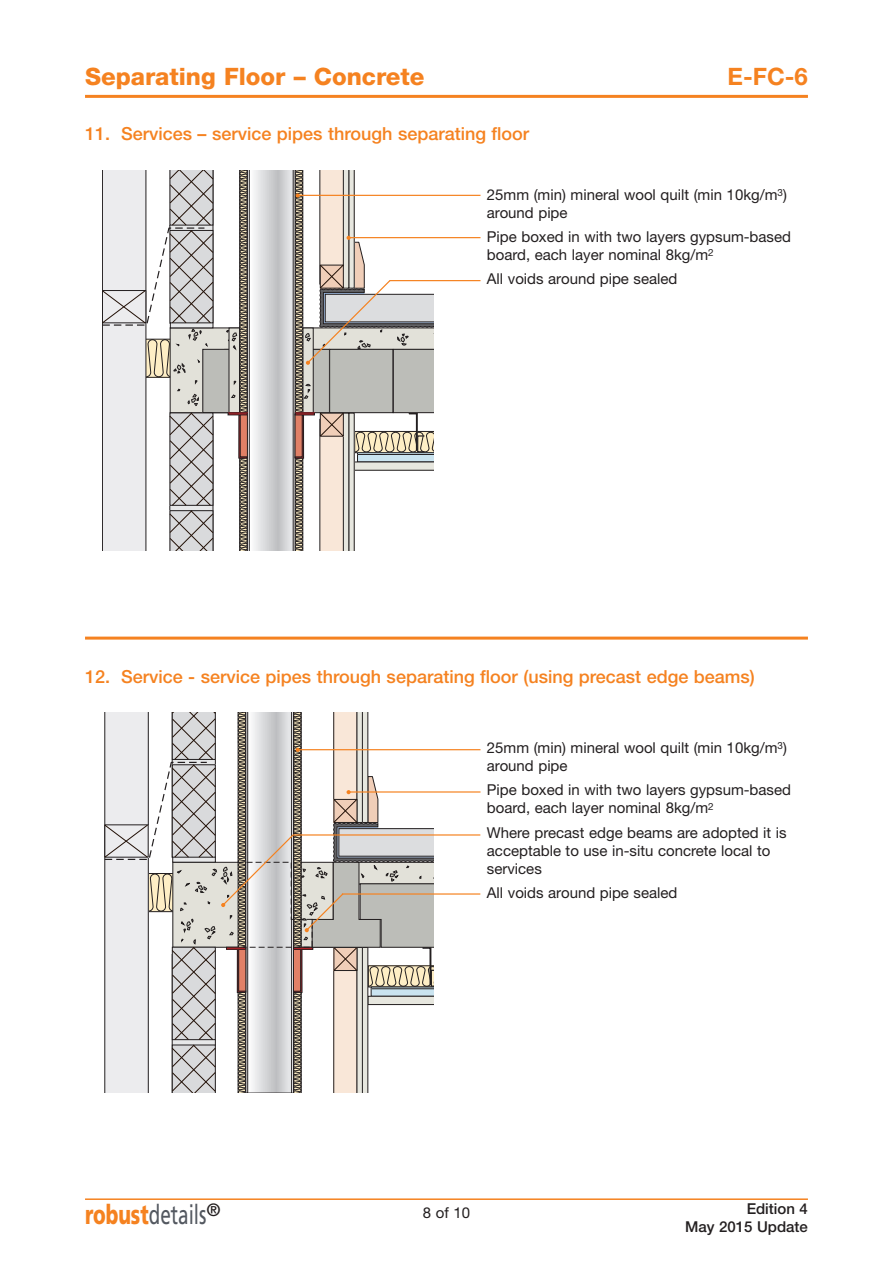
<style>
.page{position:relative;width:893px;height:1263px;background:#fff}
.page>*{position:absolute;margin:0;border:0;box-sizing:border-box;transform-origin:0 0}
.t1{font:27px "Frutiger";color:#535860;scale:.7 1}
.t2{font:800 24px "Helvetica Neue";color:#f58220}
.t3{font:700 24px "Helvetica Neue";color:#f58220}
.t4{font:500 18px "Helvetica Neue";color:#f58220}
.t5{font:15px/18px "Helvetica Neue";color:#231f20}
.t6{font:500 15px/18px "Helvetica Neue";color:#231f20;text-align:right}
.s1{font-weight:900;color:#f58220}
</style>
<div class="page">
<hr style="left:85px;top:1198px;width:723px;height:2px;background:#f58220">
<hr style="left:85px;top:95px;width:723px;height:3px;background:#f58220">
<hr style="left:297px;top:749px;width:183px;height:1px;background:#f58220">
<hr style="left:293px;top:834px;width:187px;height:1px;background:#f58220">
<hr style="left:348px;top:791px;width:132px;height:1px;background:#f58220">
<svg style="left:104px;top:712px;width:331px;height:381px"></svg>
<hr style="left:342px;top:893px;width:138px;height:2px;background:#f58220">
<hr style="left:297px;top:195px;width:183px;height:1px;background:#f58220">
<hr style="left:389px;top:280px;width:91px;height:1px;background:#f58220">
<hr style="left:348px;top:237px;width:132px;height:1px;background:#f58220">
<svg style="left:102px;top:170px;width:332px;height:381px"></svg>
<hr style="left:85px;top:637px;width:723px;height:3px;background:#f58220">
<p class="t2" style="left:85px;top:68px;width:341px">Separating Floor – Concrete</p>
<p class="t3" style="left:727px;top:68px;width:82px">E-FC-6</p>
<p class="t4" style="left:85px;top:128px;width:446px">11. Services – service pipes through separating floor</p>
<p class="t5" style="left:487px;top:187px;width:301px">25mm (min) mineral wool quilt (min 10kg/m<sup>3</sup>) around pipe</p>
<p class="t5" style="left:487px;top:229px;width:306px">Pipe boxed in with two layers gypsum-based board, each layer nominal 8kg/m<sup>2</sup></p>
<p class="t5" style="left:487px;top:272px;width:192px">All voids around pipe sealed</p>
<p class="t4" style="left:85px;top:670px;width:671px">12. Service - service pipes through separating floor (using precast edge beams)</p>
<p class="t1" style="left:85px;top:1203px;width:195px"><span class="s1">robust</span>details<sup>®</sup></p>
<p class="t5" style="left:487px;top:740px;width:301px">25mm (min) mineral wool quilt (min 10kg/m<sup>3</sup>) around pipe</p>
<p class="t5" style="left:487px;top:782px;width:306px">Pipe boxed in with two layers gypsum-based board, each layer nominal 8kg/m<sup>2</sup></p>
<p class="t5" style="left:487px;top:825px;width:301px">Where precast edge beams are adopted it is acceptable to use in-situ concrete local to services</p>
<p class="t5" style="left:487px;top:885px;width:192px">All voids around pipe sealed</p>
<p class="t5" style="left:423px;top:1205px;width:49px">8 of 10</p>
<p class="t6" style="left:685px;top:1201px;width:124px">Edition 4<br>May 2015 Update</p>
</div>
